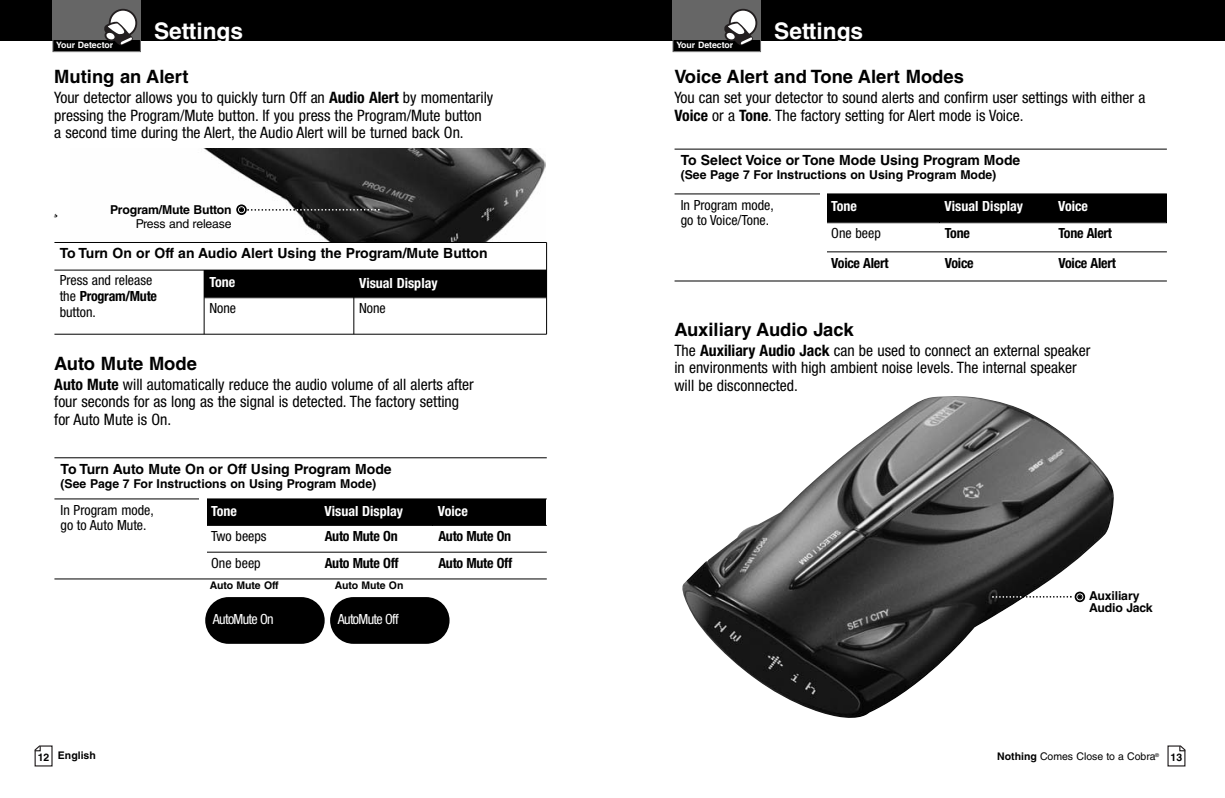
<style>
.page{position:relative;width:1225px;height:798px;background:#fff}
.page>*{position:absolute;margin:0;border:0;box-sizing:border-box;transform-origin:0 0}
.t1{font:700 22.75px "Helvetica LT Std";color:#fff}
.t2{font:700 18.38px "Helvetica LT Std";color:#000}
.t3{font:condensed 15.75px/17.5px "Helvetica Neue LT Std";color:#000}
.t4{font:700 14px "Helvetica LT Std";color:#000}
.t5{font:condensed 14px/15.8px "Helvetica Neue LT Std";color:#000}
.t6{font:700 condensed 14px "Helvetica Neue LT Std";letter-spacing:-.02em;color:#000}
.t7{font:700 condensed 14px "Helvetica Neue LT Std";color:#fff}
.t8{font:condensed 14px "Helvetica Neue LT Std";letter-spacing:-.05em;color:#fff}
.t9{font:700 12.25px/12.2px "Helvetica LT Std";color:#000}
.t10{font:12.25px "Helvetica LT Std";letter-spacing:-.01em;color:#000}
.t11{font:700 10.5px "Helvetica LT Std";color:#000}
.t12{font:10.5px "Helvetica LT Std";color:#000}
.t13{font:700 8.75px "Helvetica LT Std";color:#fff}
.s1{font-weight:700}
</style>
<div class="page">
<img style="left:203px;top:148px;width:343px;height:94px">
<img style="left:683px;top:396px;width:431px;height:322px">
<div style="left:204px;top:270px;width:150px;height:28px;background:#000"></div>
<div style="left:354px;top:270px;width:193px;height:28px;background:#000"></div>
<hr style="left:204px;top:270px;width:1px;height:64px;background:#000">
<hr style="left:354px;top:270px;width:1px;height:64px;background:#000">
<hr style="left:546px;top:242px;width:1px;height:92px;background:#000">
<hr style="left:54px;top:242px;width:493px;height:1px;background:#000">
<hr style="left:54px;top:270px;width:493px;height:1px;background:#000">
<hr style="left:54px;top:334px;width:493px;height:1px;background:#000">
<div style="left:610px;top:0;width:615px;height:40px;background:#000"></div>
<svg style="left:1167px;top:745px;width:18px;height:21px"></svg>
<div style="left:0;top:0;width:610px;height:40px;background:#000"></div>
<div style="left:53px;top:40px;width:87px;height:11px;background:#000"></div>
<div style="left:52px;top:39px;width:89px;height:13px;border:1px solid #666"></div>
<div style="left:52px;top:0;width:89px;height:40px;background:#666"></div>
<div style="left:110px;top:10px;width:26px;height:26px;background:#fff;border-radius:50%"></div>
<div style="left:109px;top:9px;width:28px;height:28px;border:2px solid #231f20;border-radius:50%"></div>
<svg style="left:103px;top:21px;width:31px;height:24px"></svg>
<svg style="left:35px;top:745px;width:18px;height:21px"></svg>
<div style="left:206px;top:499px;width:340px;height:26px;background:#000"></div>
<hr style="left:54px;top:457px;width:493px;height:1px;background:#000">
<hr style="left:54px;top:498px;width:493px;height:1px;background:#000">
<hr style="left:205px;top:525px;width:342px;height:1px;background:#000">
<hr style="left:205px;top:551px;width:342px;height:1px;background:#000">
<hr style="left:54px;top:578px;width:493px;height:1px;background:#000">
<div style="left:200px;top:497px;width:7px;height:81px;background:#fff"></div>
<div style="left:826px;top:194px;width:340px;height:29px;background:#000"></div>
<hr style="left:674px;top:149px;width:493px;height:1px;background:#000">
<hr style="left:674px;top:193px;width:493px;height:1px;background:#000">
<hr style="left:825px;top:222px;width:342px;height:1px;background:#000">
<hr style="left:825px;top:251px;width:342px;height:1px;background:#000">
<hr style="left:674px;top:280px;width:493px;height:1px;background:#000">
<div style="left:820px;top:188px;width:7px;height:81px;background:#fff"></div>
<div style="left:205px;top:597px;width:120px;height:46px;background:#000;border-radius:23px"></div>
<div style="left:330px;top:597px;width:120px;height:46px;background:#000;border-radius:23px"></div>
<svg style="left:235px;top:203px;width:145px;height:13px"></svg>
<svg style="left:992px;top:590px;width:94px;height:13px"></svg>
<div style="left:673px;top:40px;width:87px;height:11px;background:#000"></div>
<div style="left:673px;top:39px;width:88px;height:13px;border:1px solid #666"></div>
<div style="left:673px;top:0;width:88px;height:40px;background:#666"></div>
<div style="left:730px;top:10px;width:26px;height:26px;background:#fff;border-radius:50%"></div>
<div style="left:729px;top:9px;width:28px;height:28px;border:2px solid #231f20;border-radius:50%"></div>
<svg style="left:723px;top:21px;width:31px;height:24px"></svg>
<p class="t13" style="left:56px;top:40px;width:58px">Your Detector</p>
<h1 class="t1" style="left:154px;top:17px;width:91px">Settings</h1>
<p class="t2" style="left:54px;top:66px;width:136px">Muting an Alert</p>
<p class="t3" style="left:54px;top:89px;width:441px">Your detector allows you to quickly turn Off an <span class="s1">Audio Alert</span> by momentarily pressing the Program/Mute button. If you press the Program/Mute button<br>a second time during the Alert, the Audio Alert will be turned back On.</p>
<p class="t3" style="left:54px;top:199px;width:5px">¸</p>
<p class="t9" style="left:110px;top:204px;width:123px">Program/Mute Button</p>
<p class="t10" style="left:136px;top:217px;width:98px">Press and release</p>
<p class="t4" style="left:60px;top:244px;width:429px">To Turn On or Off an Audio Alert Using the Program/Mute Button</p>
<p class="t5" style="left:60px;top:272px;width:99px">Press and release the <span class="s1">Program/Mute </span>button.</p>
<p class="t7" style="left:209px;top:273px;width:27px">Tone</p>
<p class="t7" style="left:359px;top:275px;width:80px">Visual Display</p>
<p class="t5" style="left:209px;top:300px;width:28px">None</p>
<p class="t5" style="left:359px;top:300px;width:28px">None</p>
<p class="t2" style="left:54px;top:352px;width:144px">Auto Mute Mode</p>
<p class="t3" style="left:54px;top:375px;width:421px"><span class="s1">Auto Mute</span> will automatically reduce the audio volume of all alerts after four seconds for as long as the signal is detected. The factory setting for Auto Mute is On.</p>
<p class="t4" style="left:61px;top:460px;width:333px">To Turn Auto Mute On or Off Using Program Mode</p>
<p class="t9" style="left:61px;top:477px;width:317px">(See Page 7 For Instructions on Using Program Mode)</p>
<p class="t5" style="left:61px;top:501px;width:95px">In Program mode, go to Auto Mute.</p>
<p class="t7" style="left:211px;top:502px;width:27px">Tone</p>
<p class="t7" style="left:325px;top:502px;width:80px">Visual Display</p>
<p class="t7" style="left:438px;top:502px;width:31px">Voice</p>
<p class="t5" style="left:211px;top:528px;width:57px">Two beeps</p>
<p class="t6" style="left:325px;top:527px;width:74px">Auto Mute On</p>
<p class="t6" style="left:438px;top:527px;width:74px">Auto Mute On</p>
<p class="t5" style="left:211px;top:555px;width:51px">One beep</p>
<p class="t6" style="left:325px;top:554px;width:75px">Auto Mute Off</p>
<p class="t6" style="left:438px;top:554px;width:75px">Auto Mute Off</p>
<p class="t11" style="left:38px;top:749px;width:60px">12 English</p>
<p class="t11" style="left:210px;top:578px;width:70px">Auto Mute Off</p>
<p class="t8" style="left:213px;top:610px;width:62px">AutoMute On</p>
<p class="t11" style="left:335px;top:578px;width:70px">Auto Mute On</p>
<p class="t8" style="left:338px;top:610px;width:62px">AutoMute Off</p>
<p class="t13" style="left:676px;top:40px;width:58px">Your Detector</p>
<h1 class="t1" style="left:774px;top:17px;width:91px">Settings</h1>
<p class="t2" style="left:674px;top:66px;width:291px">Voice Alert and Tone Alert Modes</p>
<p class="t3" style="left:674px;top:89px;width:472px">You can set your detector to sound alerts and confirm user settings with either a<br><span class="s1">Voice</span> or a <span class="s1">Tone</span>. The factory setting for Alert mode is Voice.</p>
<p class="t4" style="left:681px;top:151px;width:341px">To Select Voice or Tone Mode Using Program Mode</p>
<p class="t9" style="left:681px;top:168px;width:317px">(See Page 7 For Instructions on Using Program Mode)</p>
<p class="t5" style="left:681px;top:197px;width:95px">In Program mode, go to Voice/Tone.</p>
<p class="t7" style="left:831px;top:197px;width:27px">Tone</p>
<p class="t7" style="left:945px;top:197px;width:80px">Visual Display</p>
<p class="t7" style="left:1058px;top:197px;width:31px">Voice</p>
<p class="t5" style="left:831px;top:225px;width:51px">One beep</p>
<p class="t6" style="left:945px;top:225px;width:27px">Tone</p>
<p class="t6" style="left:1058px;top:225px;width:55px">Tone Alert</p>
<p class="t6" style="left:831px;top:254px;width:59px">Voice Alert</p>
<p class="t6" style="left:945px;top:254px;width:30px">Voice</p>
<p class="t6" style="left:1058px;top:254px;width:59px">Voice Alert</p>
<p class="t2" style="left:674px;top:318px;width:181px">Auxiliary Audio Jack</p>
<p class="t3" style="left:674px;top:341px;width:418px">The <span class="s1">Auxiliary Audio Jack</span> can be used to connect an external speaker in environments with high ambient noise levels. The internal speaker will be disconnected.</p>
<p class="t9" style="left:1089px;top:589px;width:65px">Auxiliary<br>Audio Jack</p>
<p class="t12" style="left:997px;top:750px;width:186px"><span class="s1">Nothing</span> Comes Close to a Cobra<sup>®</sup> <span class="s1">13</span></p>
</div>
